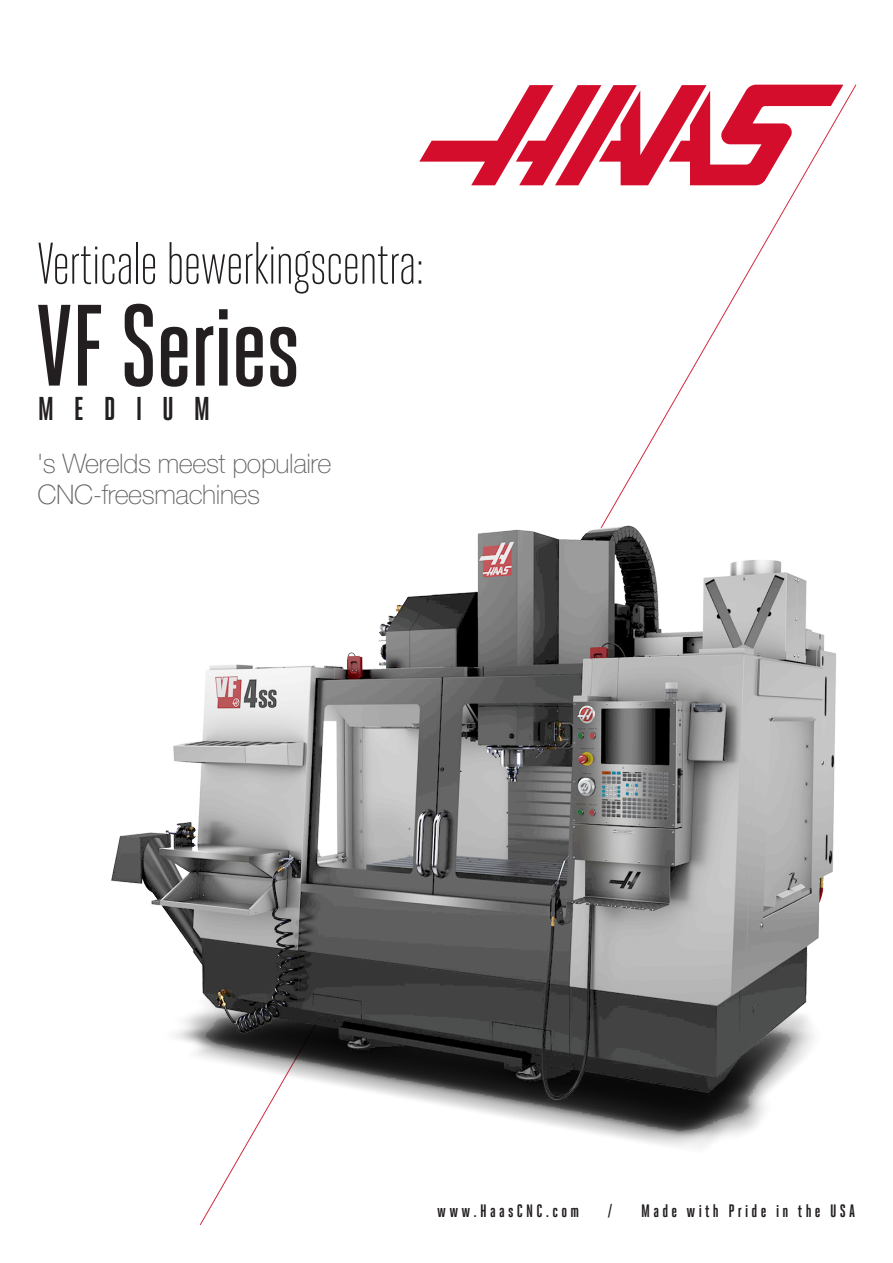
<style>
.page{position:relative;width:893px;height:1263px;background:#fff}
.page>*{position:absolute;margin:0;border:0;box-sizing:border-box;transform-origin:0 0}
.Haas_Body_Copy{font:500 115.35px "Heroic Condensed";letter-spacing:-.02em;color:#231f20}
.Haas_Body_Copy-2{font:300 58.5px "Heroic Condensed";letter-spacing:-.02em;color:#231f20}
.t1{font:700 33px "Heroic Condensed";letter-spacing:.6em;color:#231f20}
.Haas_Body_Copy-3{font:100 27px/31.2px "Helvetica Neue LTW1 G";letter-spacing:-.015em;color:#626363}
.t2{font:700 18px "Heroic Condensed";letter-spacing:.18em;color:#231f20}
</style>
<div class="page">
<svg style="left:419px;top:85px;width:424px;height:100px"></svg>
<img style="left:111px;top:498px;width:725px;height:655px">
<p class="Haas_Body_Copy-2" style="left:37px;top:231px;width:390px">Verticale bewerkingscentra:</p>
<p class="Haas_Body_Copy" style="left:35px;top:283px;width:267px">VF Series</p>
<p class="t1" style="left:38px;top:390px;width:174px">MEDIUM</p>
<p class="Haas_Body_Copy-3" style="left:38px;top:448px;width:295px">'s Werelds meest populaire<br>CNC-freesmachines</p>
<p class="t2" style="left:437px;top:1201px;width:143px">www.HaasCNC.com</p>
<p class="t2" style="left:608px;top:1201px;width:7px">/</p>
<p class="t2" style="left:641px;top:1201px;width:215px">Made with Pride in the USA</p>
</div>
